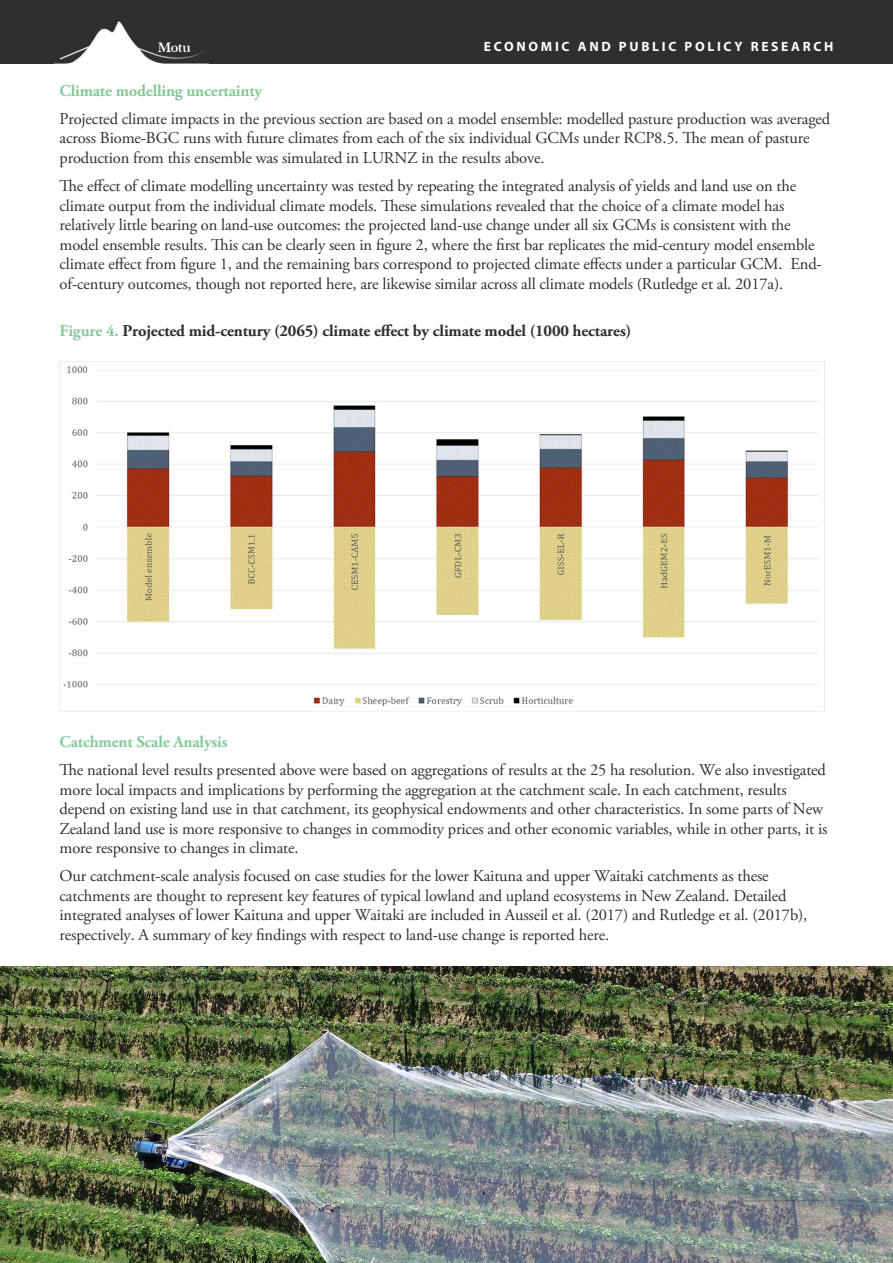
<style>
.page{position:relative;width:893px;height:1263px;background:#fff}
.page>*{position:absolute;margin:0;border:0;box-sizing:border-box;transform-origin:0 0}
.t1{font:16.5px/19.5px "Adobe Garamond Pro";letter-spacing:-.01em;color:#2f2f2e}
.t2{font:700 16.5px "Adobe Garamond Pro";letter-spacing:-.01em;color:#2f2f2e}
.t3{font:700 16.5px "Adobe Garamond Pro";letter-spacing:-.01em;color:#85ca99}
.t4{font:700 13.5px "Myriad Pro";letter-spacing:.2em;color:#fff}
.s1{color:#85ca99}
</style>
<div class="page">
<div style="left:0;top:0;width:893px;height:64px;background:#2f2f2e"></div>
<img style="left:55px;top:21px;width:154px;height:43px">
<img style="left:60px;top:362px;width:765px;height:350px">
<img style="left:0;top:966px;width:893px;height:297px">
<p class="t4" style="left:484px;top:37px;width:351px">ECONOMIC AND PUBLIC POLICY RESEARCH</p>
<p class="t3" style="left:60px;top:81px;width:204px">Climate modelling uncertainty</p>
<p class="t1" style="left:60px;top:110px;width:772px">Projected climate impacts in the previous section are based on a model ensemble: modelled pasture production was averaged across Biome-BGC runs with future climates from each of the six individual GCMs under RCP8.5. The mean of pasture production from this ensemble was simulated in LURNZ in the results above.</p>
<p class="t1" style="left:60px;top:177px;width:764px">The effect of climate modelling uncertainty was tested by repeating the integrated analysis of yields and land use on the climate output from the individual climate models. These simulations revealed that the choice of a climate model has relatively little bearing on land-use outcomes: the projected land-use change under all six GCMs is consistent with the model ensemble results. This can be clearly seen in figure 2, where the first bar replicates the mid-century model ensemble climate effect from figure 1, and the remaining bars correspond to projected climate effects under a particular GCM. End&shy;of-century outcomes, though not reported here, are likewise similar across all climate models (Rutledge et al. 2017a).</p>
<p class="t2" style="left:60px;top:321px;width:573px"><span class="s1">Figure 4.</span> Projected mid-century (2065) climate effect by climate model (1000 hectares)</p>
<p class="t3" style="left:60px;top:732px;width:170px">Catchment Scale Analysis</p>
<p class="t1" style="left:60px;top:761px;width:769px">The national level results presented above were based on aggregations of results at the 25 ha resolution. We also investigated more local impacts and implications by performing the aggregation at the catchment scale. In each catchment, results depend on existing land use in that catchment, its geophysical endowments and other characteristics. In some parts of New Zealand land use is more responsive to changes in commodity prices and other economic variables, while in other parts, it is more responsive to changes in climate.</p>
<p class="t1" style="left:60px;top:867px;width:749px">Our catchment-scale analysis focused on case studies for the lower Kaituna and upper Waitaki catchments as these catchments are thought to represent key features of typical lowland and upland ecosystems in New Zealand. Detailed integrated analyses of lower Kaituna and upper Waitaki are included in Ausseil et al. (2017) and Rutledge et al. (2017b), respectively. A summary of key findings with respect to land-use change is reported here.</p>
</div>
